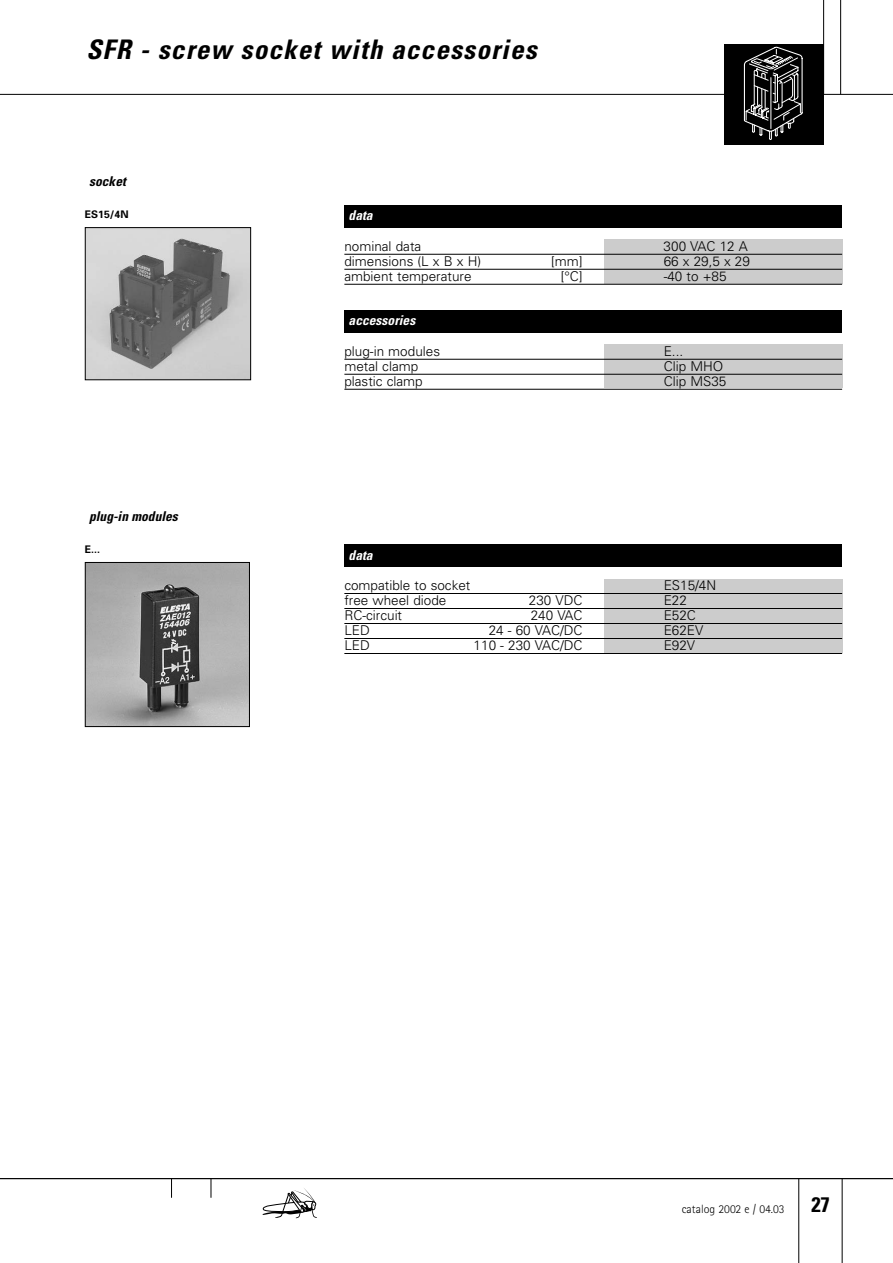
<style>
.page{position:relative;width:893px;height:1263px;background:#fff}
.page>*{position:absolute;margin:0;border:0;box-sizing:border-box;transform-origin:0 0}
.t1{font:italic 700 condensed 27px "Univers";letter-spacing:.045em;color:#000}
.t2{font:700 condensed 21px "Univers";color:#000}
.t3{font:300 13.5px "Univers";color:#000}
.t4{font:italic 700 condensed 13.5px "Univers";color:#000}
.t5{font:italic 700 condensed 13.5px "Univers";color:#fff}
.t6{font:300 12px "AT Rotis Sans Serif";color:#000}
.t7{font:700 10.5px "Univers";color:#000}
</style>
<div class="page">
<hr style="left:840px;top:0;width:1px;height:94px;background:#000">
<hr style="left:823px;top:0;width:1px;height:94px;background:#000">
<svg style="left:171px;top:1179px;width:1px;height:19px"></svg>
<svg style="left:211px;top:1179px;width:1px;height:19px"></svg>
<hr style="left:841px;top:1179px;width:1px;height:84px;background:#000">
<svg style="left:262px;top:1188px;width:55px;height:30px"></svg>
<hr style="left:0;top:94px;width:892px;height:1px;background:#000">
<hr style="left:0;top:1178px;width:892px;height:1px;background:#000">
<div style="left:724px;top:45px;width:99px;height:99px;background:#000"></div>
<svg style="left:743px;top:46px;width:60px;height:94px"></svg>
<img style="left:87px;top:564px;width:161px;height:161px">
<div style="left:85px;top:562px;width:165px;height:165px;border:1px solid #000"></div>
<div style="left:604px;top:579px;width:238px;height:74px;background:#ccc"></div>
<div style="left:344px;top:544px;width:498px;height:23px;background:#000"></div>
<img style="left:87px;top:229px;width:162px;height:149px">
<div style="left:85px;top:227px;width:166px;height:153px;border:1px solid #000"></div>
<div style="left:604px;top:239px;width:238px;height:44px;background:#ccc"></div>
<div style="left:344px;top:205px;width:498px;height:22px;background:#000"></div>
<div style="left:604px;top:344px;width:238px;height:44px;background:#ccc"></div>
<div style="left:344px;top:310px;width:498px;height:22px;background:#000"></div>
<hr style="left:344px;top:359px;width:498px;height:1px;background:#000">
<hr style="left:344px;top:374px;width:498px;height:1px;background:#000">
<hr style="left:344px;top:389px;width:498px;height:1px;background:#000">
<hr style="left:344px;top:254px;width:498px;height:1px;background:#000">
<hr style="left:344px;top:269px;width:498px;height:1px;background:#000">
<hr style="left:344px;top:284px;width:498px;height:1px;background:#000">
<hr style="left:344px;top:593px;width:498px;height:1px;background:#000">
<hr style="left:344px;top:608px;width:498px;height:1px;background:#000">
<hr style="left:344px;top:623px;width:498px;height:1px;background:#000">
<hr style="left:344px;top:638px;width:498px;height:1px;background:#000">
<hr style="left:344px;top:653px;width:498px;height:1px;background:#000">
<hr style="left:798px;top:1179px;width:1px;height:84px;background:#000">
<h1 class="t1" style="left:86px;top:40px;width:452px">SFR - screw socket with accessories</h1>
<p class="t4" style="left:89px;top:177px;width:38px">socket</p>
<p class="t7" style="left:85px;top:210px;width:45px">ES15/4N</p>
<p class="t4" style="left:89px;top:511px;width:90px">plug-in modules</p>
<p class="t7" style="left:85px;top:545px;width:17px">E...</p>
<p class="t5" style="left:348px;top:211px;width:25px">data</p>
<p class="t3" style="left:344px;top:241px;width:78px">nominal data</p>
<p class="t3" style="left:663px;top:241px;width:86px">300 VAC 12 A</p>
<p class="t3" style="left:344px;top:256px;width:138px">dimensions (L x B x H)</p>
<p class="t3" style="left:551px;top:256px;width:33px">[mm]</p>
<p class="t3" style="left:663px;top:256px;width:88px">66 x 29,5 x 29</p>
<p class="t3" style="left:344px;top:271px;width:129px">ambient temperature</p>
<p class="t3" style="left:560px;top:271px;width:23px">[°C]</p>
<p class="t3" style="left:663px;top:271px;width:64px">-40 to +85</p>
<p class="t5" style="left:348px;top:316px;width:68px">accessories</p>
<p class="t3" style="left:344px;top:346px;width:97px">plug-in modules</p>
<p class="t3" style="left:663px;top:346px;width:21px">E...</p>
<p class="t3" style="left:344px;top:361px;width:75px">metal clamp</p>
<p class="t3" style="left:663px;top:361px;width:61px">Clip MHO</p>
<p class="t3" style="left:344px;top:376px;width:80px">plastic clamp</p>
<p class="t3" style="left:663px;top:376px;width:64px">Clip MS35</p>
<p class="t5" style="left:348px;top:550px;width:25px">data</p>
<p class="t3" style="left:344px;top:580px;width:128px">compatible to socket</p>
<p class="t3" style="left:663px;top:580px;width:54px">ES15/4N</p>
<p class="t3" style="left:344px;top:595px;width:104px">free wheel diode</p>
<p class="t3" style="left:529px;top:595px;width:55px">230 VDC</p>
<p class="t3" style="left:663px;top:595px;width:25px">E22</p>
<p class="t3" style="left:344px;top:610px;width:59px">RC-circuit</p>
<p class="t3" style="left:530px;top:610px;width:53px">240 VAC</p>
<p class="t3" style="left:663px;top:610px;width:34px">E52C</p>
<p class="t3" style="left:344px;top:625px;width:27px">LED</p>
<p class="t3" style="left:488px;top:625px;width:95px">24 - 60 VAC/DC</p>
<p class="t3" style="left:663px;top:625px;width:41px">E62EV</p>
<p class="t3" style="left:344px;top:640px;width:27px">LED</p>
<p class="t3" style="left:473px;top:640px;width:110px">110 - 230 VAC/DC</p>
<p class="t3" style="left:663px;top:640px;width:33px">E92V</p>
<p class="t6" style="left:681px;top:1204px;width:104px">catalog 2002 e / 04.03</p>
<h2 class="t2" style="left:811px;top:1197px;width:20px">27</h2>
</div>
